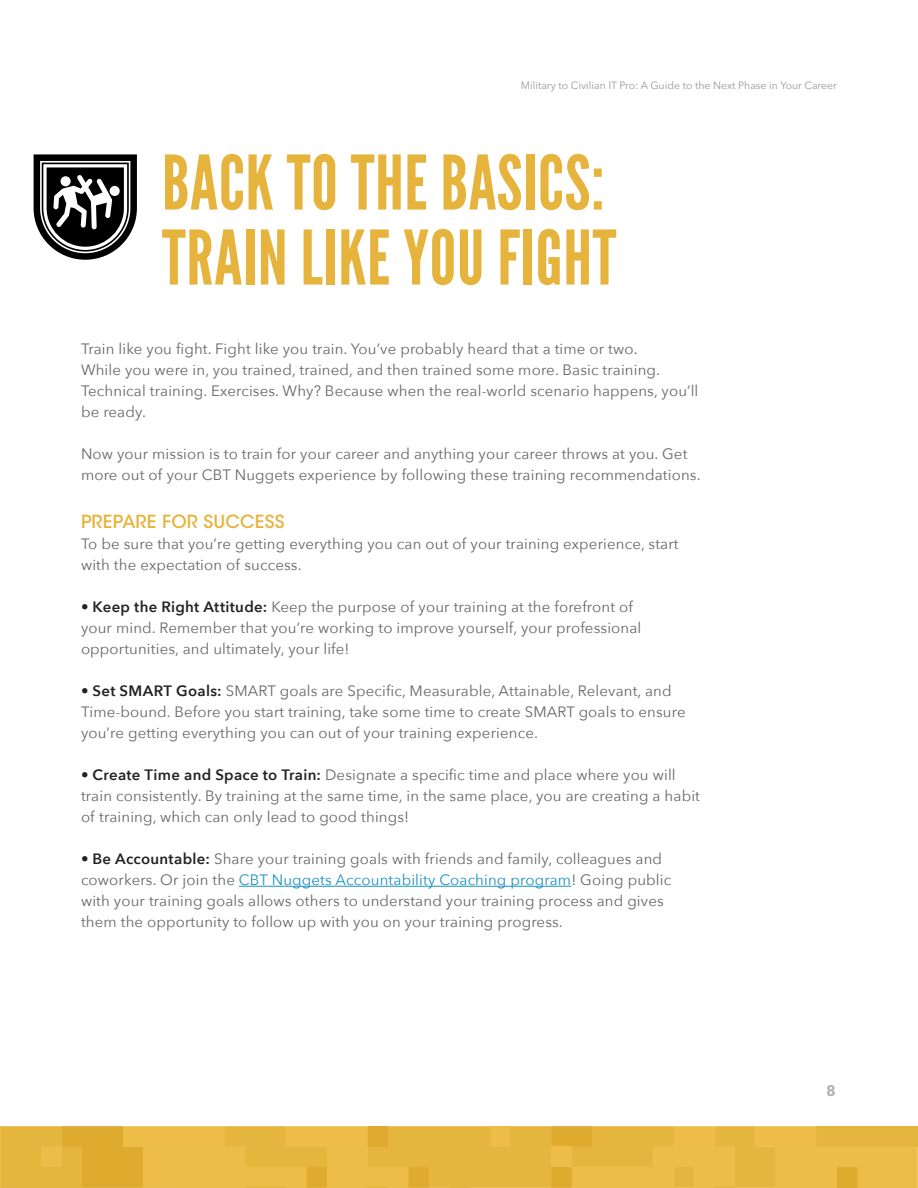
<style>
.page{position:relative;width:918px;height:1188px;background:#fff}
.page>*{position:absolute;margin:0;border:0;box-sizing:border-box;transform-origin:0 0}
.t1{font:75px/75px "League Gothic";letter-spacing:.01em;color:#e6b43c}
.t2{font:500 18px "ITC Avant Garde Std";letter-spacing:.01em;color:#e6b43c}
.t3{font:15px/21px "Avenir Next";letter-spacing:.01em;color:#666767}
.t4{font:700 15px "Avenir Next";color:#666767}
.t5{font:10.5px "Avenir Next";color:#989899}
.s1{font-weight:600;color:#232323}
.s2{color:#1c91c0}
</style>
<div class="page">
<svg style="left:0;top:1126px;width:918px;height:62px"></svg>
<div style="left:551px;top:1147px;width:21px;height:20px;background:#edbd47"></div>
<hr style="left:239px;top:886px;width:332px;height:1px;background:#1c91c0">
<svg style="left:34px;top:154px;width:103px;height:106px"></svg>
<p class="t5" style="left:521px;top:76px;width:318px">Military to Civilian IT Pro: A Guide to the Next Phase in Your Career</p>
<h1 class="t1" style="left:162px;top:147px;width:456px">BACK TO THE BASICS:<br>TRAIN LIKE YOU FIGHT</h1>
<p class="t3" style="left:81px;top:338px;width:619px">Train like you fight. Fight like you train. You’ve probably heard that a time or two.<br>While you were in, you trained, trained, and then trained some more. Basic training.<br>Technical training. Exercises. Why? Because when the real-world scenario happens, you’ll be ready.</p>
<p class="t3" style="left:81px;top:443px;width:621px">Now your mission is to train for your career and anything your career throws at you. Get more out of your CBT Nuggets experience by following these training recommendations.</p>
<p class="t2" style="left:81px;top:510px;width:205px">PREPARE FOR SUCCESS</p>
<p class="t3" style="left:81px;top:533px;width:599px">To be sure that you’re getting everything you can out of your training experience, start with the expectation of success.</p>
<p class="t3" style="left:81px;top:596px;width:562px"><span class="s1">• Keep the Right Attitude:</span> Keep the purpose of your training at the forefront of your mind. Remember that you’re working to improve yourself, your professional opportunities, and ultimately, your life!</p>
<p class="t3" style="left:81px;top:680px;width:606px"><span class="s1">• Set SMART Goals:</span> SMART goals are Specific, Measurable, Attainable, Relevant, and<br>Time-bound. Before you start training, take some time to create SMART goals to ensure you’re getting everything you can out of your training experience.</p>
<p class="t3" style="left:81px;top:764px;width:621px"><span class="s1">• Create Time and Space to Train:</span> Designate a specific time and place where you will train consistently. By training at the same time, in the same place, you are creating a habit of training, which can only lead to good things!</p>
<p class="t3" style="left:81px;top:848px;width:592px"><span class="s1">• Be Accountable:</span> Share your training goals with friends and family, colleagues and coworkers. Or join the <span class="s2">CBT Nuggets Accountability Coaching program</span>! Going public with your training goals allows others to understand your training process and gives them the opportunity to follow up with you on your training progress.</p>
<p class="t4" style="left:827px;top:1078px;width:11px">8</p>
</div>
